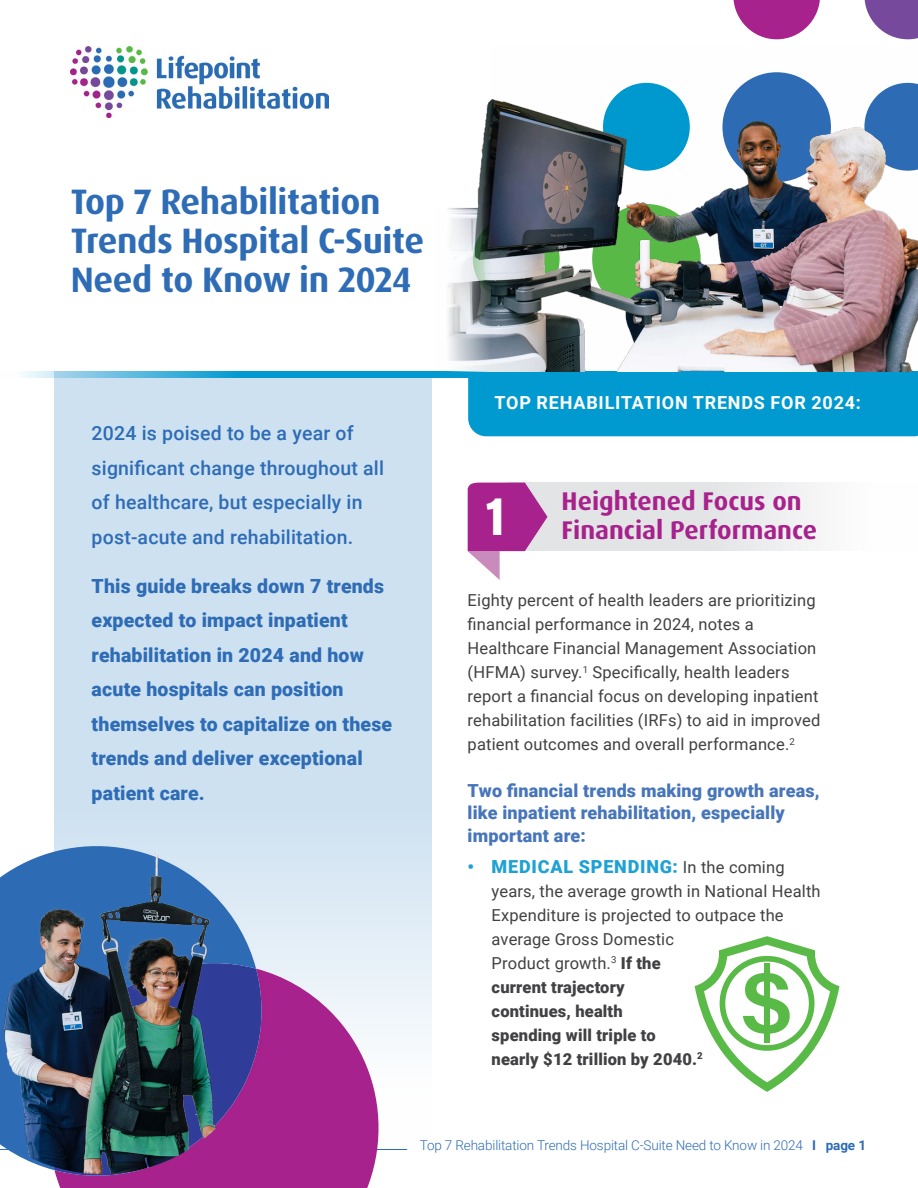
<style>
.page{position:relative;width:918px;height:1188px;background:#fff}
.page>*{position:absolute;margin:0;border:0;box-sizing:border-box;transform-origin:0 0}
.t1{font:900 43.5px "Dax Compact Pro";color:#fff}
.t2{font:700 35.4px/39px "Dax Pro";letter-spacing:-.01em;color:#2e6cb5}
.t3{font:700 25.65px "Dax Pro";color:#a7228c}
.t4{font:900 19.5px/34.5px "Roboto";letter-spacing:.01em;color:#2e6cb5}
.t5{font:500 19.5px/34.5px "Roboto";letter-spacing:.01em;color:#2e6cb5}
.t6{font:900 18px/22.5px "Roboto";letter-spacing:.01em;color:#4775ba}
.t7{font:700 18px "Roboto";letter-spacing:.045em;color:#fff}
.t8{font:900 18px "Roboto";letter-spacing:.045em;color:#1ea1d4}
.t9{font:16.5px/24px "Roboto";letter-spacing:.01em;color:#414042}
.t10{font:300 13.5px "Roboto";letter-spacing:-.01em;color:#2e6cb5}
.t11{font:900 9.6px "Roboto";color:#414042}
.s1{font-weight:400;font-size:16.5px;color:#414042}
.s2{font-weight:900}
.s3{font-weight:700}
</style>
<div class="page">
<hr style="left:0;top:1149px;width:407px;height:1px;background:#2e6cb5">
<div style="left:54px;top:372px;width:377px;height:775px;background:#cde1f1"></div>
<svg style="left:864px;top:0;width:54px;height:39px"></svg>
<svg style="left:733px;top:0;width:87px;height:39px"></svg>
<img style="left:71px;top:46px;width:257px;height:72px">
<div style="left:328px;top:372px;width:590px;height:6px;background:#009ad0"></div>
<div style="left:468px;top:378px;width:450px;height:58px;background:#009ad0"></div>
<svg style="left:23px;top:372px;width:305px;height:6px;background:#4ab4dc"></svg>
<img style="left:435px;top:72px;width:483px;height:300px">
<svg style="left:59px;top:969px;width:336px;height:219px;background:#be65ae"></svg>
<div style="left:55px;top:954px;width:216px;height:231px;background:#a7228c"></div>
<img style="left:0;top:846px;width:267px;height:328px">
<div style="left:508px;top:483px;width:410px;height:68px;background:linear-gradient(to right,#d8d9dc,#fdfdfd)"></div>
<svg style="left:468px;top:483px;width:80px;height:97px"></svg>
<svg style="left:695px;top:936px;width:144px;height:156px"></svg>
<p class="t2" style="left:71px;top:182px;width:355px">Top 7 Rehabilitation<br>Trends Hospital C-Suite<br>Need to Know in 2024</p>
<p class="t5" style="left:92px;top:415px;width:264px">2024 is poised to be a year of</p>
<p class="t5" style="left:92px;top:450px;width:294px">significant change throughout all of healthcare, but especially in post-acute and rehabilitation.</p>
<h3 class="t4" style="left:92px;top:568px;width:302px">This guide breaks down 7 trends expected to impact inpatient rehabilitation in 2024 and how acute hospitals can position themselves to capitalize on these trends and deliver exceptional patient care.</h3>
<p class="t7" style="left:494px;top:390px;width:368px">TOP REHABILITATION TRENDS FOR 2024:</p>
<p class="t1" style="left:486px;top:487px;width:19px">1</p>
<p class="t3" style="left:562px;top:484px;width:242px">Heightened Focus on</p>
<p class="t3" style="left:562px;top:513px;width:257px">Financial Performance</p>
<p class="t9" style="left:468px;top:588px;width:349px">Eighty percent of health leaders are prioritizing</p>
<p class="t9" style="left:468px;top:612px;width:354px">financial performance in 2024, notes a Healthcare Financial Management Association (HFMA) survey.<sup>1</sup> Specifically, health leaders report a financial focus on developing inpatient rehabilitation facilities (IRFs) to aid in improved patient outcomes and overall performance.<sup>2</sup></p>
<h4 class="t6" style="left:468px;top:779px;width:354px">Two financial trends making growth areas, like inpatient rehabilitation, especially important are:</h4>
<p class="t8" style="left:468px;top:854px;width:319px">• MEDICAL SPENDING: <span class="s1">In the coming</span></p>
<p class="t9" style="left:492px;top:878px;width:331px">years, the average growth in National Health<br>Expenditure is projected to outpace the average Gross Domestic<br>Product growth.<sup>3</sup> <span class="s2">If the<br>current trajectory<br>continues, health<br>spending will triple to<br>nearly $12 trillion by 2040.</span></p>
<p class="t11" style="left:697px;top:1049px;width:7px">2</p>
<p class="t10" style="left:420px;top:1136px;width:448px">Top 7 Rehabilitation Trends Hospital C-Suite Need to Know in 2024 <span class="s3">I page 1</span></p>
</div>
